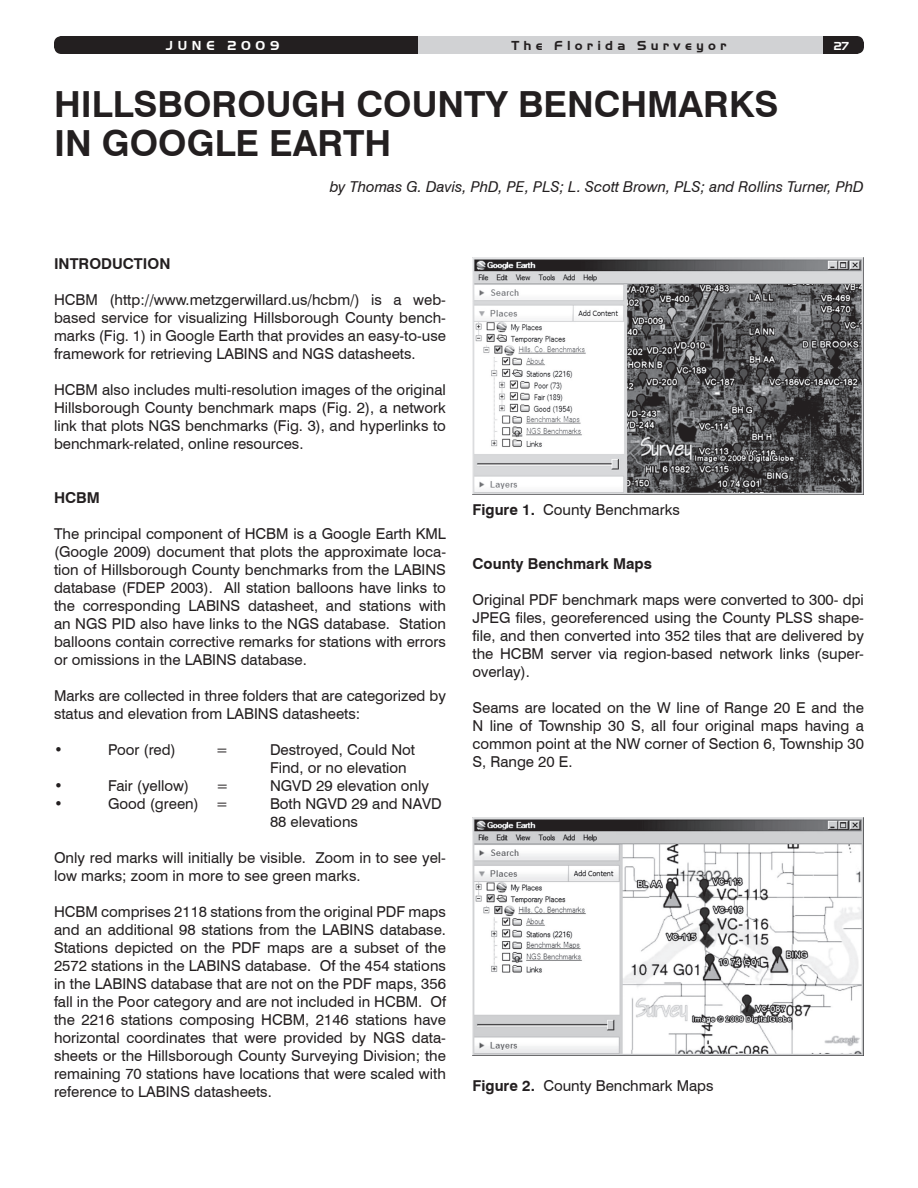
<style>
.page{position:relative;width:918px;height:1188px;background:#fff}
.page>*{position:absolute;margin:0;border:0;box-sizing:border-box;transform-origin:0 0}
.t1{font:700 36px/39px "Swiss 721 BT";color:#231f20}
.t2{font:15px/18px "Swiss 721 BT";color:#231f20;text-align:justify}
.t3{font:italic 15px "Swiss 721 BT";color:#231f20}
.t4{font:700 15px "Swiss 721 BT";color:#231f20}
.t5{font:700 13.5px "Handel Got D";letter-spacing:.31em;color:#231f20}
.t6{font:700 13.5px "Handel Got D";letter-spacing:.35em;color:#fff}
.t7{font:700 12px "Handel Got D";color:#fff}
.s1{font-weight:700}
</style>
<div class="page">
<div style="left:55px;top:37px;width:808px;height:16px;background:#231f20;border-radius:7px"></div>
<div style="left:54px;top:36px;width:810px;height:18px;border:2px solid #231f20;border-radius:7px"></div>
<div style="left:418px;top:36px;width:406px;height:18px;background:#d1d2d4"></div>
<img style="left:472px;top:257px;width:392px;height:238px">
<img style="left:472px;top:818px;width:392px;height:238px">
<p class="t6" style="left:166px;top:38px;width:115px">june 2009</p>
<p class="t5" style="left:511px;top:38px;width:216px">The Florida Surveyor</p>
<p class="t7" style="left:834px;top:39px;width:17px">27</p>
<h1 class="t1" style="left:54px;top:85px;width:726px">HILLSBOROUGH COUNTY BENCHMARKS<br>IN GOOGLE EARTH</h1>
<p class="t3" style="left:330px;top:178px;width:536px">by Thomas G. Davis, PhD, PE, PLS; L. Scott Brown, PLS; and Rollins Turner, PhD</p>
<p class="t4" style="left:54px;top:254px;width:118px">INTRODUCTION</p>
<p class="t2" style="left:54px;top:290px;width:394px">HCBM (http://www.metzgerwillard.us/hcbm/) is a web&shy;based service for visualizing Hillsborough County bench&shy;marks (Fig. 1) in Google Earth that provides an easy-to-use framework for retrieving LABINS and NGS datasheets.</p>
<p class="t2" style="left:54px;top:380px;width:394px">HCBM also includes multi-resolution images of the original Hillsborough County benchmark maps (Fig. 2), a network link that plots NGS benchmarks (Fig. 3), and hyperlinks to benchmark-related, online resources.</p>
<p class="t4" style="left:54px;top:488px;width:47px">HCBM</p>
<p class="t2" style="left:54px;top:524px;width:394px">The principal component of HCBM is a Google Earth KML (Google 2009) document that plots the approximate loca&shy;tion of Hillsborough County benchmarks from the LABINS database (FDEP 2003). All station balloons have links to the corresponding LABINS datasheet, and stations with an NGS PID also have links to the NGS database. Station balloons contain corrective remarks for stations with errors or omissions in the LABINS database.</p>
<p class="t2" style="left:54px;top:686px;width:393px">Marks are collected in three folders that are categorized by status and elevation from LABINS datasheets:</p>
<p class="t2" style="left:54px;top:740px;width:10px">•</p>
<p class="t2" style="left:108px;top:740px;width:69px">Poor (red)</p>
<p class="t2" style="left:216px;top:740px;width:14px">=</p>
<p class="t2" style="left:270px;top:740px;width:147px">Destroyed, Could Not<br>Find, or no elevation</p>
<p class="t2" style="left:54px;top:776px;width:10px">•</p>
<p class="t2" style="left:108px;top:776px;width:83px">Fair (yellow)</p>
<p class="t2" style="left:216px;top:776px;width:14px">=</p>
<p class="t2" style="left:270px;top:776px;width:161px">NGVD 29 elevation only</p>
<p class="t2" style="left:54px;top:794px;width:10px">•</p>
<p class="t2" style="left:108px;top:794px;width:122px">Good (green) =</p>
<p class="t2" style="left:270px;top:794px;width:173px">Both NGVD 29 and NAVD<br>88 elevations</p>
<p class="t2" style="left:54px;top:848px;width:393px">Only red marks will initially be visible. Zoom in to see yel&shy;low marks; zoom in more to see green marks.</p>
<p class="t2" style="left:54px;top:902px;width:394px">HCBM comprises 2118 stations from the original PDF maps and an additional 98 stations from the LABINS database.<br>Stations depicted on the PDF maps are a subset of the 2572 stations in the LABINS database. Of the 454 stations in the LABINS database that are not on the PDF maps, 356 fall in the Poor category and are not included in HCBM. Of the 2216 stations composing HCBM, 2146 stations have horizontal coordinates that were provided by NGS data&shy;sheets or the Hillsborough County Surveying Division; the remaining 70 stations have locations that were scaled with reference to LABINS datasheets.</p>
<p class="t2" style="left:473px;top:501px;width:209px"><span class="s1">Figure 1.</span> County Benchmarks</p>
<p class="t4" style="left:473px;top:555px;width:181px">County Benchmark Maps</p>
<p class="t2" style="left:473px;top:591px;width:393px">Original PDF benchmark maps were converted to 300- dpi JPEG files, georeferenced using the County PLSS shape&shy;file, and then converted into 352 tiles that are delivered by the HCBM server via region-based network links (super&shy;overlay).</p>
<p class="t2" style="left:473px;top:699px;width:393px">Seams are located on the W line of Range 20 E and the N line of Township 30 S, all four original maps having a common point at the NW corner of Section 6, Township 30<br>S, Range 20 E.</p>
<p class="t2" style="left:473px;top:1077px;width:243px"><span class="s1">Figure 2.</span> County Benchmark Maps</p>
</div>
